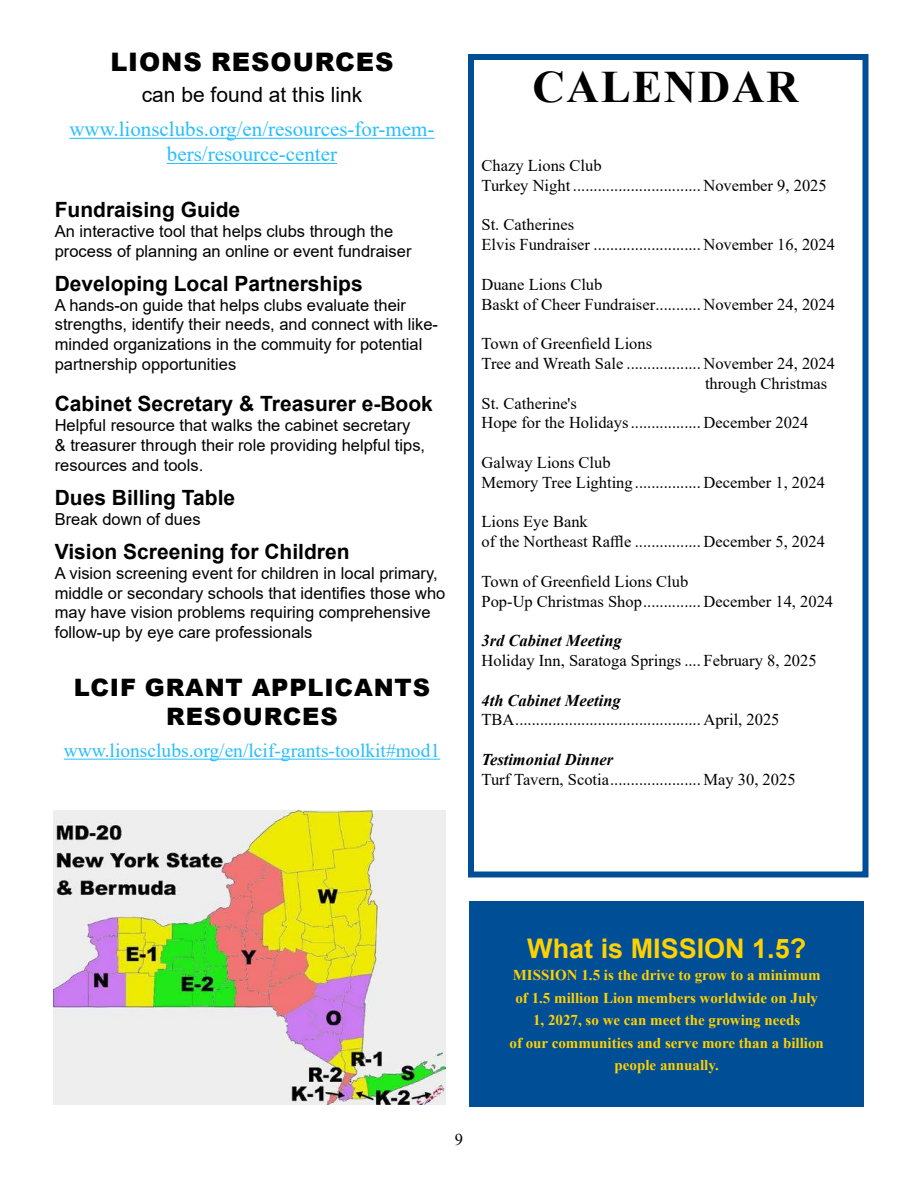
<style>
.page{position:relative;width:918px;height:1188px;background:#fff}
.page>*{position:absolute;margin:0;border:0;box-sizing:border-box;transform-origin:0 0}
.Paragraph_Style_1{font:700 45px "Times New Roman";letter-spacing:.035em;color:#000}
.Paragraph_Style_1-2{font:700 27px "Arial";color:#ffd100}
.Paragraph_Style_1-3{font:900 25.5px "Arial";letter-spacing:.035em;color:#000}
.Paragraph_Style_1-4{font:900 24px/28.8px "Arial";letter-spacing:.035em;color:#000;text-align:center}
.Paragraph_Style_1-5{font:700 21px "Arial";color:#000}
.Paragraph_Style_1-6{font:21px/25.2px "Times New Roman";color:#26beff;text-align:center}
.Paragraph_Style_1-7{font:21px "Arial";color:#000}
.Paragraph_Style_1-8{font:19.5px "Times New Roman";color:#26beff}
.Default{font:16.5px "Times New Roman";color:#000}
.Paragraph_Style_1-9{font:16.5px/19.8px "Arial";color:#000}
.Default-2{font:italic 700 16.5px "Times New Roman";color:#000}
.Title_2{font:16.5px "Times New Roman";color:#000}
.Paragraph_Style_1-10{font:700 15px "Times New Roman";color:#ffd100}
</style>
<div class="page">
<div style="left:470px;top:902px;width:394px;height:205px;background:#004e95"></div>
<hr style="left:69px;top:138px;width:366px;height:1px;background:#26beff">
<hr style="left:167px;top:163px;width:170px;height:1px;background:#26beff">
<hr style="left:64px;top:759px;width:376px;height:1px;background:#26beff">
<div style="left:468px;top:54px;width:400px;height:823px;border:6px solid #004e95"></div>
<img style="left:53px;top:810px;width:393px;height:295px">
<p class="Paragraph_Style_1-3" style="left:110px;top:44px;width:285px">LIONS RESOURCES</p>
<p class="Paragraph_Style_1-7" style="left:142px;top:80px;width:222px">can be found at this link</p>
<p class="Paragraph_Style_1-6" style="left:69px;top:116px;width:367px">www.lionsclubs.org/en/resources-for-mem&shy;bers/resource-center</p>
<p class="Paragraph_Style_1-5" style="left:55px;top:195px;width:187px">Fundraising Guide</p>
<p class="Paragraph_Style_1-9" style="left:55px;top:221px;width:358px">An interactive tool that helps clubs through the process of planning an online or event fundraiser</p>
<p class="Paragraph_Style_1-5" style="left:55px;top:269px;width:310px">Developing Local Partnerships</p>
<p class="Paragraph_Style_1-9" style="left:55px;top:295px;width:385px">A hands-on guide that helps clubs evaluate their strengths, identify their needs, and connect with like&shy;minded organizations in the commuity for potential partnership opportunities</p>
<p class="Paragraph_Style_1-5" style="left:55px;top:389px;width:380px">Cabinet Secretary &amp; Treasurer e-Book</p>
<p class="Paragraph_Style_1-9" style="left:55px;top:415px;width:372px">Helpful resource that walks the cabinet secretary &amp; treasurer through their role providing helpful tips, resources and tools.</p>
<p class="Paragraph_Style_1-5" style="left:55px;top:483px;width:182px">Dues Billing Table</p>
<p class="Paragraph_Style_1-9" style="left:55px;top:509px;width:147px">Break down of dues</p>
<p class="Paragraph_Style_1-5" style="left:55px;top:537px;width:296px">Vision Screening for Children</p>
<p class="Paragraph_Style_1-9" style="left:55px;top:563px;width:392px">A vision screening event for children in local primary, middle or secondary schools that identifies those who may have vision problems requiring comprehensive follow-up by eye care professionals</p>
<p class="Paragraph_Style_1-4" style="left:74px;top:672px;width:358px">LCIF GRANT APPLICANTS<br>RESOURCES</p>
<p class="Paragraph_Style_1-8" style="left:64px;top:737px;width:378px">www.lionsclubs.org/en/lcif-grants-toolkit#mod1</p>
<p class="Paragraph_Style_1" style="left:533px;top:54px;width:267px">CALENDAR</p>
<p class="Default" style="left:482px;top:154px;width:122px">Chazy Lions Club</p>
<p class="Default" style="left:482px;top:174px;width:347px">Turkey Night ............................... November 9, 2025</p>
<p class="Default" style="left:482px;top:213px;width:94px">St. Catherines</p>
<p class="Default" style="left:482px;top:233px;width:355px">Elvis Fundraiser .......................... November 16, 2024</p>
<p class="Default" style="left:482px;top:273px;width:122px">Duane Lions Club</p>
<p class="Default" style="left:482px;top:292px;width:355px">Baskt of Cheer Fundraiser........... November 24, 2024</p>
<p class="Default" style="left:482px;top:332px;width:172px">Town of Greenfield Lions</p>
<p class="Default" style="left:482px;top:352px;width:355px">Tree and Wreath Sale .................. November 24, 2024</p>
<p class="Default" style="left:705px;top:372px;width:124px">through Christmas</p>
<p class="Default" style="left:482px;top:391px;width:97px">St. Catherine's</p>
<p class="Default" style="left:482px;top:411px;width:328px">Hope for the Holidays................. December 2024</p>
<p class="Default" style="left:482px;top:451px;width:131px">Galway Lions Club</p>
<p class="Default" style="left:482px;top:471px;width:345px">Memory Tree Lighting ................ December 1, 2024</p>
<p class="Default" style="left:482px;top:510px;width:108px">Lions Eye Bank</p>
<p class="Default" style="left:482px;top:530px;width:345px">of the Northeast Raffle ................ December 5, 2024</p>
<p class="Default" style="left:482px;top:570px;width:208px">Town of Greenfield Lions Club</p>
<p class="Default" style="left:482px;top:589px;width:353px">Pop-Up Christmas Shop.............. December 14, 2024</p>
<p class="Default-2" style="left:482px;top:629px;width:142px">3rd Cabinet Meeting</p>
<p class="Default" style="left:482px;top:649px;width:337px">Holiday Inn, Saratoga Springs .... February 8, 2025</p>
<p class="Default-2" style="left:482px;top:689px;width:141px">4th Cabinet Meeting</p>
<p class="Default" style="left:482px;top:708px;width:300px">TBA............................................. April, 2025</p>
<p class="Default-2" style="left:482px;top:748px;width:133px">Testimonial Dinner</p>
<p class="Default" style="left:482px;top:768px;width:316px">Turf Tavern, Scotia...................... May 30, 2025</p>
<p class="Title_2" style="left:455px;top:1128px;width:10px">9</p>
<p class="Paragraph_Style_1-2" style="left:527px;top:929px;width:281px">What is MISSION 1.5?</p>
<p class="Paragraph_Style_1-10" style="left:513px;top:965px;width:310px">MISSION 1.5 is the drive to grow to a minimum</p>
<p class="Paragraph_Style_1-10" style="left:515px;top:987px;width:304px">of 1.5 million Lion members worldwide on July</p>
<p class="Paragraph_Style_1-10" style="left:533px;top:1010px;width:269px">1, 2027, so we can meet the growing needs</p>
<p class="Paragraph_Style_1-10" style="left:510px;top:1032px;width:316px">of our communities and serve more than a billion</p>
<p class="Paragraph_Style_1-10" style="left:615px;top:1055px;width:106px">people annually.</p>
</div>
